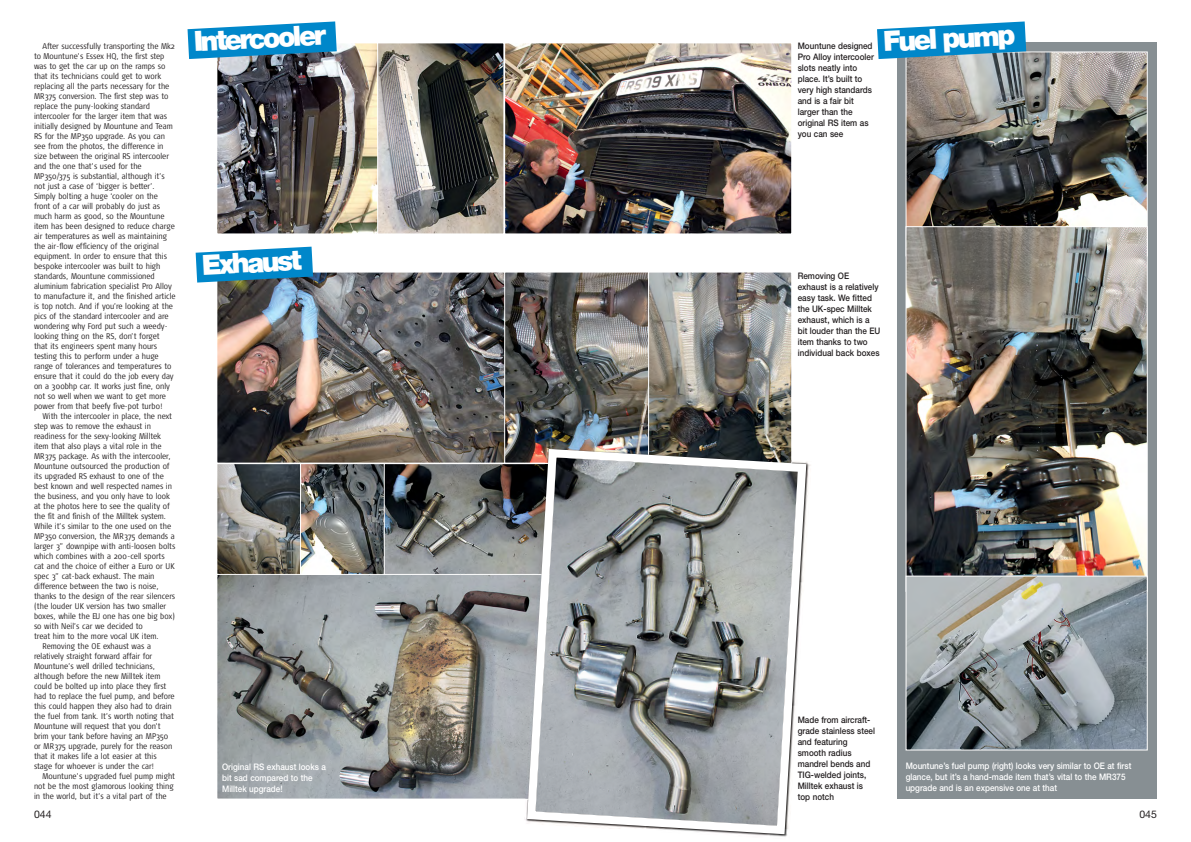
<style>
.page{position:relative;width:1191px;height:842px;background:#fff}
.page>*{position:absolute;margin:0;border:0;box-sizing:border-box;transform-origin:0 0}
.t1{font:900 27.9px "Helvetica Neue";color:#fff}
.t2{font:10.5px "Helvetica Neue";color:#231f20}
.t3{font:500 9px/11px "Helvetica Neue";color:#231f20;scale:.9 1}
.t4{font:500 9px/11px "Helvetica Neue";color:#fff;scale:.9 1}
.t5{font:300 8.2px/10px "Signa Cond";color:#231f20}
</style>
<div class="page">
<img style="left:378px;top:45px;width:124px;height:187px">
<div style="left:375px;top:43px;width:129px;height:191px;border:1px solid #fff"></div>
<img style="left:506px;top:45px;width:284px;height:187px">
<div style="left:504px;top:43px;width:288px;height:191px;border:1px solid #fff"></div>
<div style="left:897px;top:43px;width:260px;height:756px;background:#878f93"></div>
<img style="left:218px;top:274px;width:286px;height:187px">
<div style="left:216px;top:272px;width:302px;height:191px;border:1px solid #fff"></div>
<img style="left:506px;top:274px;width:142px;height:187px">
<div style="left:504px;top:272px;width:158px;height:191px;border:1px solid #fff"></div>
<img style="left:650px;top:274px;width:140px;height:171px">
<div style="left:648px;top:272px;width:144px;height:191px;border:1px solid #fff"></div>
<img style="left:218px;top:575px;width:305px;height:222px">
<img style="left:218px;top:465px;width:82px;height:108px">
<div style="left:216px;top:463px;width:96px;height:112px;border:1px solid #fff"></div>
<img style="left:302px;top:465px;width:82px;height:108px">
<div style="left:300px;top:463px;width:99px;height:112px;border:1px solid #fff"></div>
<img style="left:386px;top:465px;width:137px;height:108px">
<div style="left:384px;top:463px;width:167px;height:112px;border:1px solid #fff"></div>
<svg style="left:523px;top:445px;width:287px;height:392px;background:#9fa2a4"></svg>
<svg style="left:196px;top:247px;width:117px;height:36px;background:#1d8cc3"></svg>
<img style="left:907px;top:54px;width:238px;height:172px">
<img style="left:907px;top:228px;width:238px;height:348px">
<div style="left:905px;top:226px;width:242px;height:366px;border:1px solid #fff"></div>
<img style="left:907px;top:578px;width:238px;height:170px">
<div style="left:905px;top:576px;width:242px;height:174px;border:1px solid #fff"></div>
<img style="left:218px;top:45px;width:158px;height:187px">
<div style="left:216px;top:43px;width:162px;height:191px;border:1px solid #fff"></div>
<svg style="left:187px;top:21px;width:150px;height:38px;background:#2b94c8"></svg>
<svg style="left:877px;top:21px;width:149px;height:38px;background:#2e98cc"></svg>
<p class="t5" style="left:34px;top:42px;width:143px;text-indent:9px">After successfully transporting the Mk2 to Mountune’s Essex HQ, the first step was to get the car up on the ramps so that its technicians could get to work replacing all the parts necessary for the MR375 conversion. The first step was to replace the puny-looking standard intercooler for the larger item that was initially designed by Mountune and Team RS for the MP350 upgrade. As you can see from the photos, the difference in size between the original RS intercooler and the one that’s used for the MP350/375 is substantial, although it’s not just a case of ‘bigger is better’.<br>Simply bolting a huge ‘cooler on the front of a car will probably do just as much harm as good, so the Mountune item has been designed to reduce charge air temperatures as well as maintaining the air-flow efficiency of the original equipment. In order to ensure that this bespoke intercooler was built to high standards, Mountune commissioned aluminium fabrication specialist Pro Alloy to manufacture it, and the finished article is top notch. And if you’re looking at the pics of the standard intercooler and are wondering why Ford put such a weedy&shy;looking thing on the RS, don’t forget that its engineers spent many hours testing this to perform under a huge range of tolerances and temperatures to ensure that it could do the job every day on a 300bhp car. It works just fine, only not so well when we want to get more power from that beefy five-pot turbo!</p>
<p class="t5" style="left:43px;top:412px;width:131px">With the intercooler in place, the next</p>
<p class="t5" style="left:34px;top:422px;width:118px">step was to remove the exhaust in</p>
<p class="t5" style="left:34px;top:432px;width:128px">readiness for the sexy-looking Milltek</p>
<p class="t5" style="left:34px;top:442px;width:129px">item that also plays a vital role in the</p>
<p class="t5" style="left:34px;top:452px;width:138px">MR375 package. As with the intercooler,</p>
<p class="t5" style="left:34px;top:462px;width:137px">Mountune outsourced the production of</p>
<p class="t5" style="left:34px;top:472px;width:131px">its upgraded RS exhaust to one of the</p>
<p class="t5" style="left:34px;top:482px;width:139px">best known and well respected names in</p>
<p class="t5" style="left:34px;top:492px;width:137px">the business, and you only have to look</p>
<p class="t5" style="left:34px;top:502px;width:137px">at the photos here to see the quality of</p>
<p class="t5" style="left:34px;top:512px;width:134px">the fit and finish of the Milltek system.</p>
<p class="t5" style="left:34px;top:522px;width:139px">While it’s similar to the one used on the</p>
<p class="t5" style="left:34px;top:532px;width:142px">MP350 conversion, the MR375 demands a</p>
<p class="t5" style="left:34px;top:542px;width:143px">larger 3” downpipe with anti-loosen bolts</p>
<p class="t5" style="left:34px;top:552px;width:132px">which combines with a 200-cell sports</p>
<p class="t5" style="left:34px;top:562px;width:142px">cat and the choice of either a Euro or UK</p>
<p class="t5" style="left:34px;top:572px;width:122px">spec 3” cat-back exhaust. The main</p>
<p class="t5" style="left:34px;top:582px;width:126px">difference between the two is noise,</p>
<p class="t5" style="left:34px;top:592px;width:143px">thanks to the design of the rear silencers</p>
<p class="t5" style="left:34px;top:602px;width:134px">(the louder UK version has two smaller</p>
<p class="t5" style="left:34px;top:612px;width:143px">boxes, while the EU one has one big box)</p>
<p class="t5" style="left:34px;top:622px;width:110px">so with Neil’s car we decided to</p>
<p class="t5" style="left:34px;top:632px;width:126px">treat him to the more vocal UK item.</p>
<p class="t5" style="left:43px;top:642px;width:110px">Removing the OE exhaust was a</p>
<p class="t5" style="left:34px;top:652px;width:120px">relatively straight forward affair for</p>
<p class="t5" style="left:34px;top:662px;width:123px">Mountune’s well drilled technicians,</p>
<p class="t5" style="left:34px;top:672px;width:128px">although before the new Milltek item</p>
<p class="t5" style="left:34px;top:682px;width:134px">could be bolted up into place they first</p>
<p class="t5" style="left:34px;top:692px;width:142px">had to replace the fuel pump, and before</p>
<p class="t5" style="left:34px;top:702px;width:139px">this could happen they also had to drain</p>
<p class="t5" style="left:34px;top:712px;width:141px">the fuel from tank. It’s worth noting that</p>
<p class="t5" style="left:34px;top:722px;width:128px">Mountune will request that you don’t</p>
<p class="t5" style="left:34px;top:732px;width:136px">brim your tank before having an MP350</p>
<p class="t5" style="left:34px;top:742px;width:140px">or MR375 upgrade, purely for the reason</p>
<p class="t5" style="left:34px;top:752px;width:124px">that it makes life a lot easier at this</p>
<p class="t5" style="left:34px;top:762px;width:121px">stage for whoever is under the car!</p>
<p class="t5" style="left:43px;top:772px;width:134px">Mountune’s upgraded fuel pump might</p>
<p class="t5" style="left:34px;top:782px;width:141px">not be the most glamorous looking thing</p>
<p class="t5" style="left:34px;top:792px;width:134px">in the world, but it’s a vital part of the</p>
<h1 class="t1" style="left:193px;top:32px;width:134px;rotate:-3deg">Intercooler</h1>
<h1 class="t1" style="left:882px;top:32px;width:133px;rotate:-3deg">Fuel pump</h1>
<p class="t3" style="left:797px;top:41px;width:86px">Mountune designed<br>Pro Alloy intercooler slots neatly into place. It’s built to very high standards and is a fair bit larger than the original RS item as you can see</p>
<h1 class="t1" style="left:201px;top:255px;width:101px;rotate:-3deg">Exhaust</h1>
<p class="t4" style="left:222px;top:762px;width:117px">Original RS exhaust looks a bit sad compared to the<br>Milltek upgrade!</p>
<p class="t3" style="left:797px;top:271px;width:93px">Removing OE exhaust is a relatively easy task. We fitted the UK-spec Milltek exhaust, which is a bit louder than the EU item thanks to two individual back boxes</p>
<p class="t3" style="left:797px;top:715px;width:87px">Made from aircraft&shy;grade stainless steel and featuring smooth radius mandrel bends and<br>TIG-welded joints,<br>Milltek exhaust is top notch</p>
<p class="t4" style="left:905px;top:761px;width:252px">Mountune’s fuel pump (right) looks very similar to OE at first glance, but it’s a hand-made item that’s vital to the MR375 upgrade and is an expensive one at that</p>
<p class="t2" style="left:34px;top:811px;width:19px">044</p>
<p class="t2" style="left:1139px;top:811px;width:19px">045</p>
</div>
